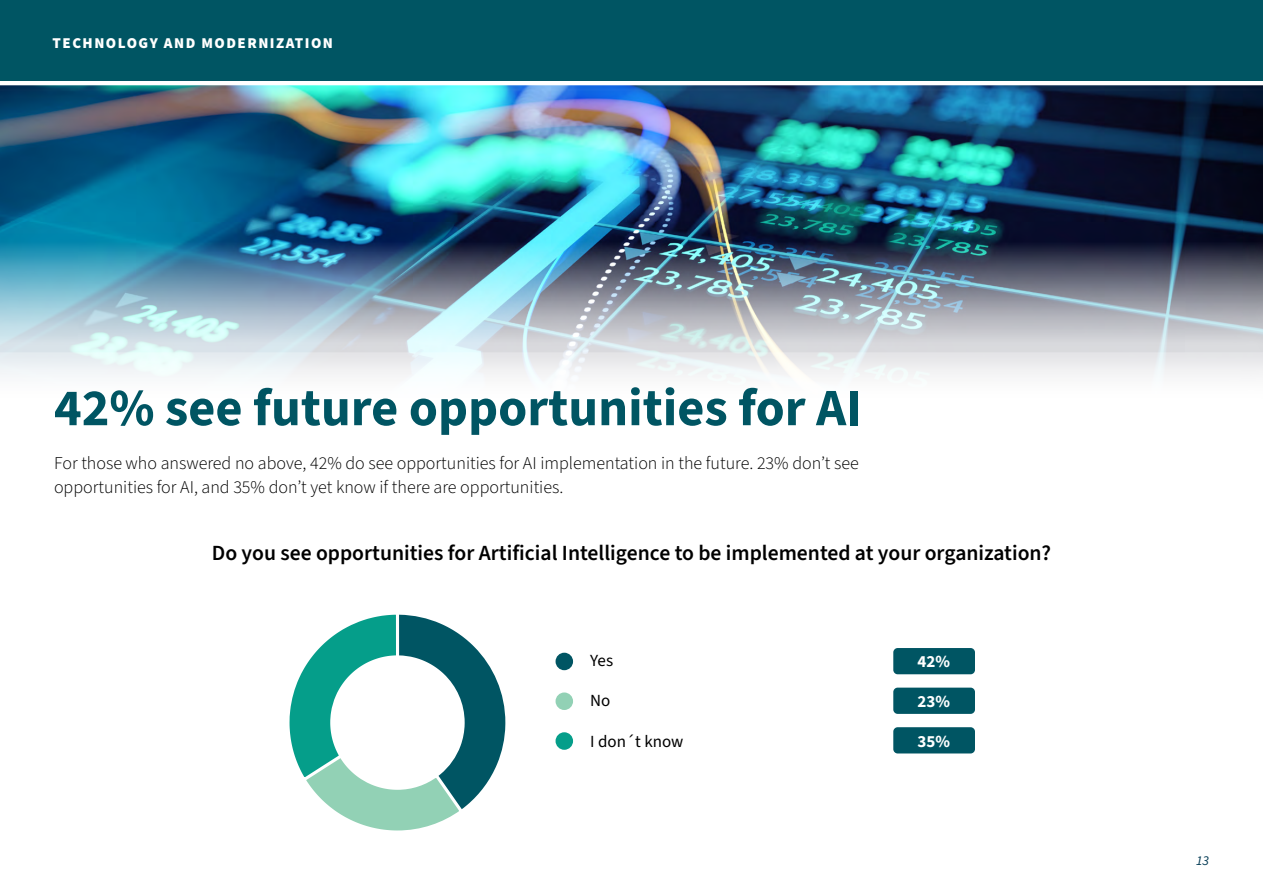
<style>
.page{position:relative;width:1263px;height:893px;background:#fff}
.page>*{position:absolute;margin:0;border:0;box-sizing:border-box;transform-origin:0 0}
.t1{font:700 52.5px "Source Sans 3";color:#005563}
.t2{font:600 21.6px "Source Sans 3";color:#000}
.t3{font:300 18px/24px "Source Sans 3";color:#000}
.t4{font:16.95px "Source Sans 3";color:#000}
.t5{font:700 16.95px "Source Sans 3";color:#fff}
.t6{font:900 15px "Source Sans 3";letter-spacing:.1em;color:#fff}
.t7{font:italic 13.5px "Source Sans 3";color:#053c55}
</style>
<div class="page">
<div style="left:0;top:0;width:1263px;height:81px;background:#005563"></div>
<img style="left:0;top:86px;width:1263px;height:290px">
<div style="left:555px;top:653px;width:18px;height:17px;background:#005563;border-radius:50%"></div>
<div style="left:555px;top:732px;width:18px;height:18px;background:#059e8a;border-radius:50%"></div>
<div style="left:555px;top:692px;width:18px;height:18px;background:#92d1b5;border-radius:50%"></div>
<div style="left:893px;top:648px;width:82px;height:26px;background:#005563;border-radius:4px"></div>
<div style="left:893px;top:688px;width:82px;height:26px;background:#005563;border-radius:4px"></div>
<div style="left:893px;top:727px;width:82px;height:26px;background:#005563;border-radius:4px"></div>
<svg style="left:466px;top:639px;width:40px;height:167px"></svg>
<svg style="left:289px;top:614px;width:177px;height:217px"></svg>
<p class="t6" style="left:53px;top:33px;width:282px">TECHNOLOGY AND MODERNIZATION</p>
<h1 class="t1" style="left:54px;top:373px;width:809px">42% see future opportunities for AI</h1>
<p class="t3" style="left:54px;top:452px;width:806px">For those who answered no above, 42% do see opportunities for AI implementation in the future. 23% don’t see opportunities for AI, and 35% don’t yet know if there are opportunities.</p>
<p class="t2" style="left:212px;top:538px;width:840px">Do you see opportunities for Artificial Intelligence to be implemented at your organization?</p>
<p class="t4" style="left:590px;top:649px;width:24px">Yes</p>
<p class="t4" style="left:590px;top:689px;width:22px">No</p>
<p class="t4" style="left:590px;top:730px;width:95px">I don´t know</p>
<p class="t5" style="left:917px;top:650px;width:34px">42%</p>
<p class="t5" style="left:917px;top:690px;width:34px">23%</p>
<p class="t5" style="left:917px;top:730px;width:34px">35%</p>
<p class="t7" style="left:1196px;top:852px;width:14px">13</p>
</div>
